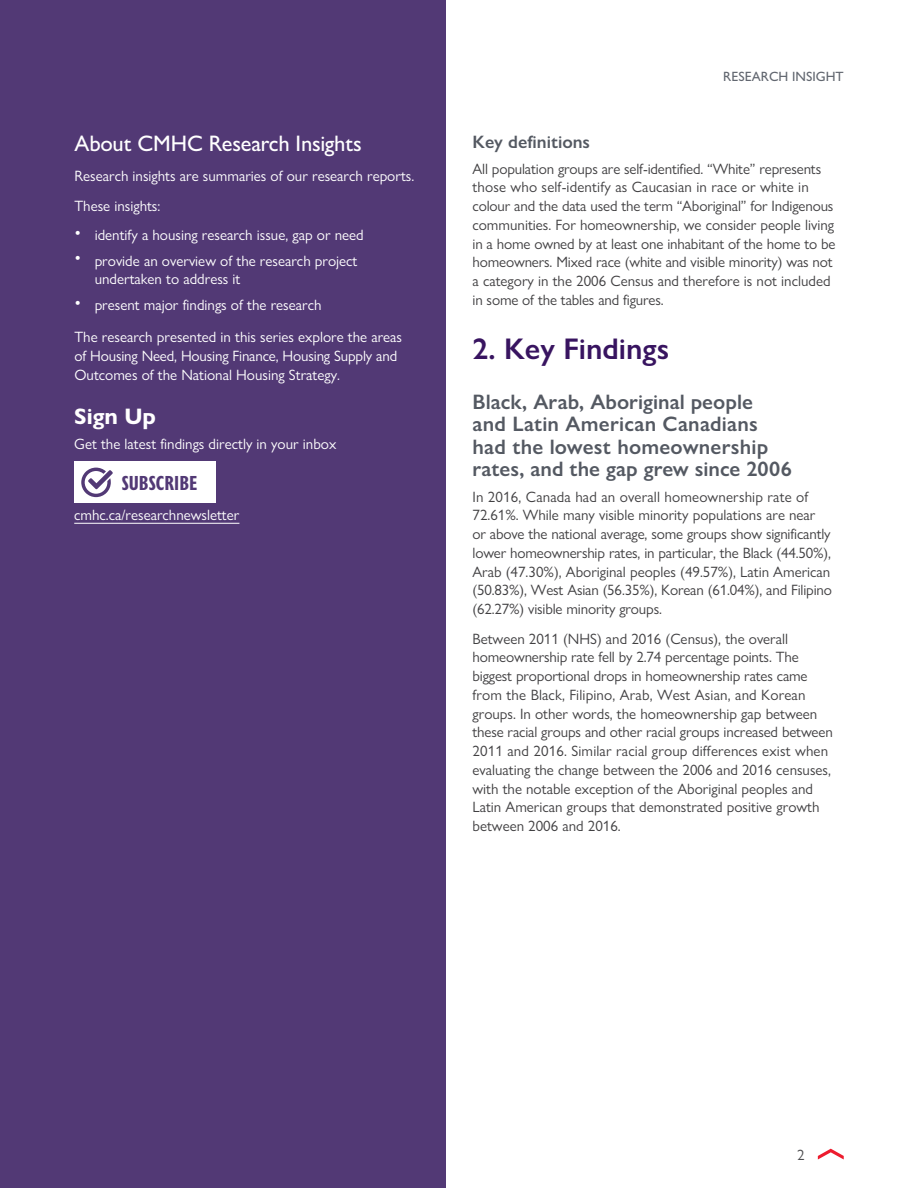
<style>
.page{position:relative;width:918px;height:1188px;background:#fff}
.page>*{position:absolute;margin:0;border:0;box-sizing:border-box;transform-origin:0 0}
.H3_Subhead{font:600 30px "Gill Sans Nova";color:#381460}
.H3_About_Title{font:500 22.5px "Gill Sans Nova";letter-spacing:-.01em;color:#fff}
.H3_Signup{font:700 22.5px "Gill Sans Nova";color:#fff}
.H4_Subhead{font:600 21px/22.5px "Gill Sans Nova";letter-spacing:.01em;color:#545962}
.P_Button_Call_to_act{font:700 condensed 21px "Gill Sans Nova";color:#523975}
.H5_Subhead{font:600 18px "Gill Sans Nova";color:#545962}
.P_Body{font:15px/18.8px "Gill Sans Nova";color:#414042}
.P_About_Body{font:15px/18.8px "Gill Sans Nova";color:#fff}
.P_Signup_Body{font:15px "Gill Sans Nova";color:#fff}
.P_Signup_Body_Last{font:15px "Gill Sans Nova";color:#fff}
.t1{font:15px "Gill Sans Nova";color:#4d4d4f}
.t2{font:500 13.5px "Gill Sans Nova";color:#626770}
.s1{font-size:18px}
</style>
<div class="page">
<div style="left:0;top:0;width:446px;height:1188px;background:#523975"></div>
<svg style="left:818px;top:1149px;width:26px;height:11px"></svg>
<hr style="left:74px;top:523px;width:165px;height:1px;background:#fff">
<div style="left:74px;top:461px;width:142px;height:42px;background:#fff"></div>
<svg style="left:81px;top:468px;width:32px;height:29px"></svg>
<h3 class="H3_About_Title" style="left:74px;top:130px;width:289px">About CMHC Research Insights</h3>
<p class="P_About_Body" style="left:74px;top:166px;width:341px">Research insights are summaries of our research reports.</p>
<p class="P_About_Body" style="left:74px;top:196px;width:87px">These insights:</p>
<p class="P_About_Body" style="left:74px;top:225px;width:291px"><span class="s1">•</span> identify a housing research issue, gap or need</p>
<p class="P_About_Body" style="left:95px;top:251px;width:264px;text-indent:-20px"><span class="s1">•</span> provide an overview of the research project undertaken to address it</p>
<p class="P_About_Body" style="left:74px;top:295px;width:249px"><span class="s1">•</span> present major findings of the research</p>
<p class="P_About_Body" style="left:74px;top:327px;width:329px">The research presented in this series explore the areas of Housing Need, Housing Finance, Housing Supply and<br>Outcomes of the National Housing Strategy.</p>
<h3 class="H3_Signup" style="left:74px;top:402px;width:83px">Sign Up</h3>
<p class="P_Signup_Body" style="left:74px;top:435px;width:264px">Get the latest findings directly in your inbox</p>
<p class="P_Button_Call_to_act" style="left:122px;top:469px;width:77px">SUBSCRIBE</p>
<p class="P_Signup_Body_Last" style="left:74px;top:506px;width:167px">cmhc.ca/researchnewsletter</p>
<p class="t2" style="left:723px;top:68px;width:122px">RESEARCH INSIGHT</p>
<h5 class="H5_Subhead" style="left:472px;top:131px;width:119px">Key definitions</h5>
<p class="P_Body" style="left:472px;top:159px;width:364px">All population groups are self-identified. “White” represents those who self-identify as Caucasian in race or white in colour and the data used the term “Aboriginal” for Indigenous communities. For homeownership, we consider people living in a home owned by at least one inhabitant of the home to be homeowners. Mixed race (white and visible minority) was not a category in the 2006 Census and therefore is not included in some of the tables and figures.</p>
<h3 class="H3_Subhead" style="left:472px;top:330px;width:198px">2. Key Findings</h3>
<h4 class="H4_Subhead" style="left:472px;top:390px;width:321px">Black, Arab, Aboriginal people<br>and Latin American Canadians had the lowest homeownership rates, and the gap grew since 2006</h4>
<p class="P_Body" style="left:472px;top:487px;width:360px">In 2016, Canada had an overall homeownership rate of 72.61%. While many visible minority populations are near or above the national average, some groups show significantly lower homeownership rates, in particular, the Black (44.50%),</p>
<p class="P_Body" style="left:472px;top:562px;width:359px">Arab (47.30%), Aboriginal peoples (49.57%), Latin American</p>
<p class="P_Body" style="left:472px;top:581px;width:361px">(50.83%), West Asian (56.35%), Korean (61.04%), and Filipino</p>
<p class="P_Body" style="left:472px;top:600px;width:191px">(62.27%) visible minority groups.</p>
<p class="P_Body" style="left:472px;top:629px;width:362px">Between 2011 (NHS) and 2016 (Census), the overall homeownership rate fell by 2.74 percentage points. The biggest proportional drops in homeownership rates came from the Black, Filipino, Arab, West Asian, and Korean groups. In other words, the homeownership gap between these racial groups and other racial groups increased between 2011 and 2016. Similar racial group differences exist when evaluating the change between the 2006 and 2016 censuses, with the notable exception of the Aboriginal peoples and Latin American groups that demonstrated positive growth between 2006 and 2016.</p>
<p class="t1" style="left:797px;top:1145px;width:9px">2</p>
</div>
